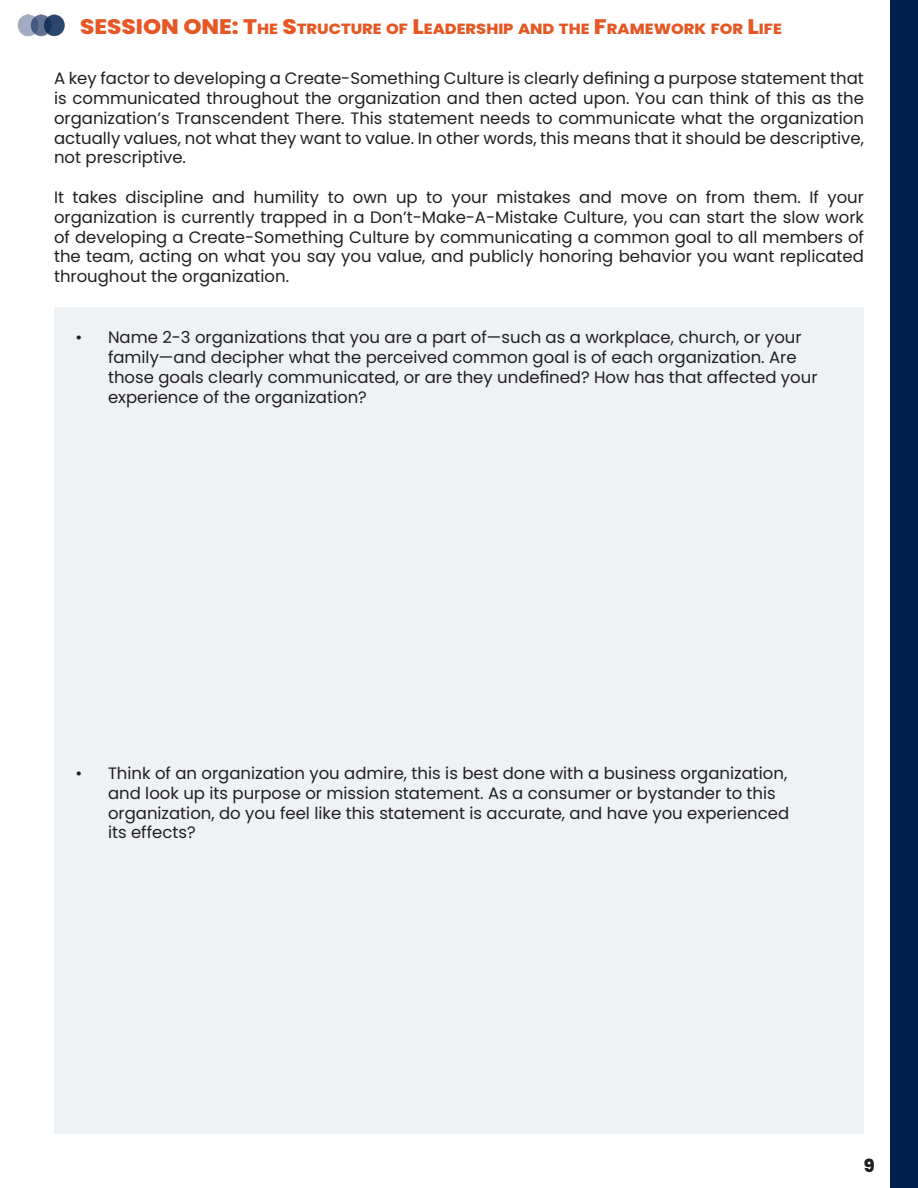
<style>
.page{position:relative;width:918px;height:1188px;background:#fff}
.page>*{position:absolute;margin:0;border:0;box-sizing:border-box;transform-origin:0 0}
.t1{font:800 18px "Poppins";color:#231f20}
.t2{font:16.5px/19.8px "Poppins";color:#231f20;text-align:justify}
.t3{font:800 14.7px "Poppins";color:#e55825;scale:1.1 1}
.s1{font-size:21px}
</style>
<div class="page">
<div style="left:54px;top:307px;width:810px;height:827px;background:#eef2f4"></div>
<div style="left:890px;top:0;width:28px;height:1188px;background:#001f4c"></div>
<img style="left:17px;top:14px;width:48px;height:23px">
<p class="t3" style="left:80px;top:20px;width:639px"><span class="s1">SESSION ONE:</span> <span class="s1">T</span>HE <span class="s1">S</span>TRUCTURE OF <span class="s1">L</span>EADERSHIP AND THE <span class="s1">F</span>RAMEWORK FOR <span class="s1">L</span>IFE</p>
<p class="t2" style="left:54px;top:69px;width:812px">A key factor to developing a Create-Something Culture is clearly defining a purpose statement that is communicated throughout the organization and then acted upon. You can think of this as the organization’s Transcendent There. This statement needs to communicate what the organization actually values, not what they want to value. In other words, this means that it should be descriptive, not prescriptive.</p>
<p class="t2" style="left:54px;top:187px;width:812px">It takes discipline and humility to own up to your mistakes and move on from them. If your organization is currently trapped in a Don’t-Make-A-Mistake Culture, you can start the slow work of developing a Create-Something Culture by communicating a common goal to all members of the team, acting on what you say you value, and publicly honoring behavior you want replicated throughout the organization.</p>
<p class="t2" style="left:76px;top:328px;width:728px">• Name 2-3 organizations that you are a part of—such as a workplace, church, or your</p>
<p class="t2" style="left:108px;top:348px;width:690px">family—and decipher what the perceived common goal is of each organization. Are</p>
<p class="t2" style="left:108px;top:367px;width:711px">those goals clearly communicated, or are they undefined? How has that affected your</p>
<p class="t2" style="left:108px;top:387px;width:260px">experience of the organization?</p>
<p class="t2" style="left:76px;top:763px;width:713px">• Think of an organization you admire, this is best done with a business organization,</p>
<p class="t2" style="left:108px;top:783px;width:669px">and look up its purpose or mission statement. As a consumer or bystander to this</p>
<p class="t2" style="left:108px;top:803px;width:683px">organization, do you feel like this statement is accurate, and have you experienced</p>
<p class="t2" style="left:108px;top:823px;width:89px">its effects?</p>
<p class="t1" style="left:864px;top:1156px;width:12px">9</p>
</div>
